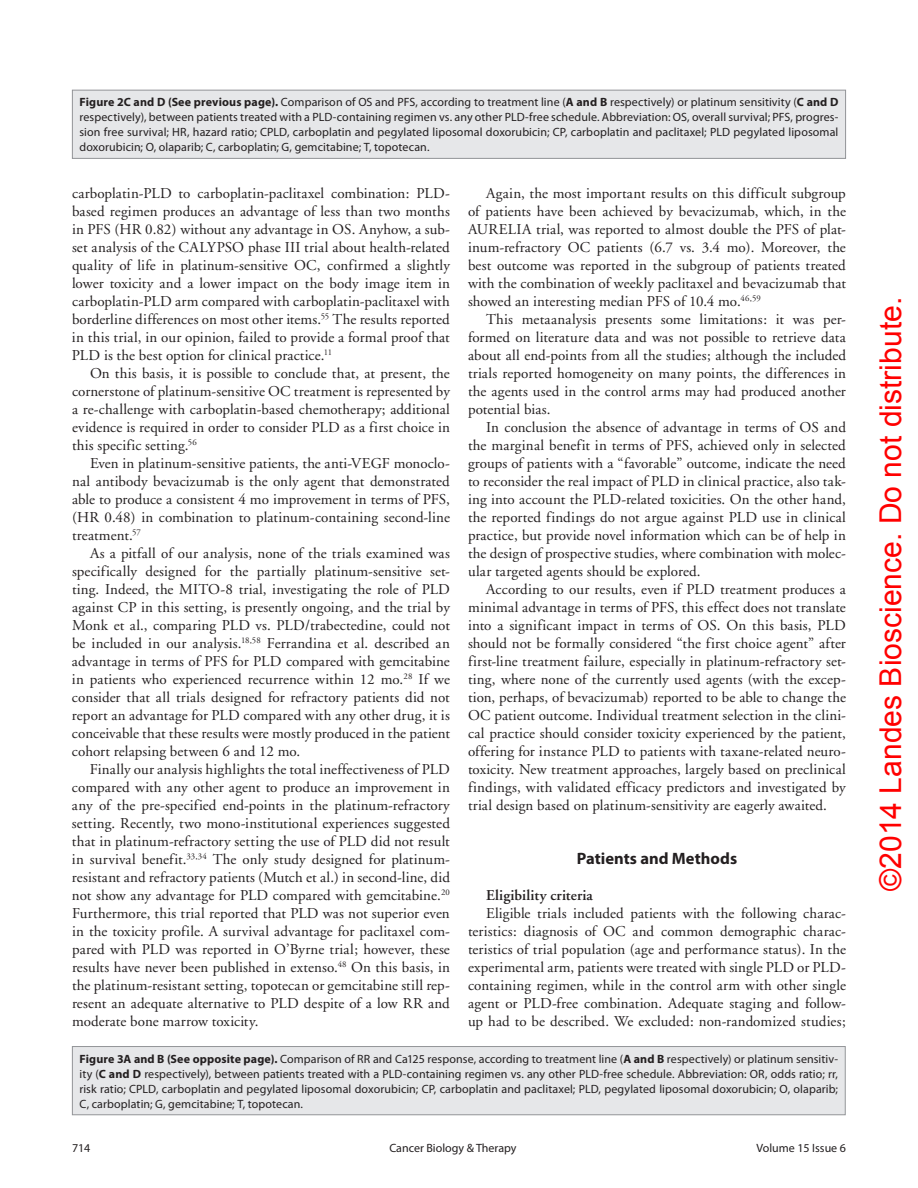
<style>
.page{position:relative;width:918px;height:1188px;background:#fff}
.page>*{position:absolute;margin:0;border:0;box-sizing:border-box;transform-origin:0 0}
.t1{font:30.15px "Arial";color:#f00}
.t2{font:700 16.5px "Myriad Pro";color:#231f20}
.t3{font:15px/18px "Adobe Garamond";letter-spacing:.005em;color:#231f20;text-align:justify}
.t4{font:600 15px "Adobe Garamond";letter-spacing:.01em;color:#231f20}
.t5{font:12px/15px "Myriad Pro";letter-spacing:.01em;color:#231f20;text-align:justify}
.s1{font-weight:700}
</style>
<div class="page">
<div style="left:72px;top:90px;width:774px;height:68px;background:#e6e7e9"></div>
<div style="left:72px;top:90px;width:774px;height:69px;border:1px solid #939598"></div>
<div style="left:72px;top:1047px;width:773px;height:68px;background:#e6e7e9"></div>
<div style="left:72px;top:1046px;width:774px;height:69px;border:1px solid #939598"></div>
<p class="t5" style="left:79px;top:95px;width:760px"><span class="s1">Figure 2C and D (See previous page).</span> Comparison of OS and PFS, according to treatment line (<span class="s1">A and B</span> respectively) or platinum sensitivity (<span class="s1">C and D </span>respectively), between patients treated with a PLD -containing regimen vs. any other PLD -free schedule. Abbreviation: OS, overall survival; PFS, progres&shy;sion free survival; HR, hazard ratio; CPLD , carboplatin and pegylated liposomal doxorubicin; CP, carboplatin and paclitaxel; PLD pegylated liposomal doxorubicin; O, olaparib; C, carboplatin; G, gemcitabine; T, topotecan.</p>
<p class="t3" style="left:72px;top:185px;width:380px">carboplatin-PLD to carboplatin-paclitaxel combination: PLD&shy;based regimen produces an advantage of less than two months in PFS (HR 0.82) without any advantage in OS. Anyhow, a sub&shy;set analysis of the CALYPSO phase III trial about health-related quality of life in platinum-sensitive OC, confirmed a slightly lower toxicity and a lower impact on the body image item in carboplatin-PLD arm compared with carboplatin-paclitaxel with borderline differences on most other items.<sup>55</sup> The results reported in this trial, in our opinion, failed to provide a formal proof that PLD is the best option for clinical practice.<sup>11</sup></p>
<p class="t3" style="left:72px;top:365px;width:379px;text-indent:18px">On this basis, it is possible to conclude that, at present, the cornerstone of platinum-sensitive OC treatment is represented by a re-challenge with carboplatin-based chemotherapy; additional evidence is required in order to consider PLD as a first choice in this specific setting.<sup>56</sup></p>
<p class="t3" style="left:72px;top:455px;width:379px;text-indent:18px">Even in platinum-sensitive patients, the anti-VEGF monoclo&shy;nal antibody bevacizumab is the only agent that demonstrated able to produce a consistent 4 mo improvement in terms of PFS, (HR 0.48) in combination to platinum-containing second-line treatment.<sup>57</sup></p>
<p class="t3" style="left:72px;top:545px;width:380px;text-indent:18px">As a pitfall of our analysis, none of the trials examined was specifically designed for the partially platinum-sensitive set&shy;ting. Indeed, the MITO-8 trial, investigating the role of PLD against CP in this setting, is presently ongoing, and the trial by Monk et al., comparing PLD vs. PLD/trabectedine, could not be included in our analysis.<sup>18,58</sup> Ferrandina et al. described an advantage in terms of PFS for PLD compared with gemcitabine in patients who experienced recurrence within 12 mo.<sup>28</sup> If we consider that all trials designed for refractory patients did not report an advantage for PLD compared with any other drug, it is conceivable that these results were mostly produced in the patient cohort relapsing between 6 and 12 mo.</p>
<p class="t3" style="left:72px;top:761px;width:380px;text-indent:18px">Finally our analysis highlights the total ineffectiveness of PLD compared with any other agent to produce an improvement in any of the pre-specified end-points in the platinum-refractory setting. Recently, two mono-institutional experiences suggested that in platinum-refractory setting the use of PLD did not result in survival benefit.<sup>33,34</sup> The only study designed for platinum&shy;resistant and refractory patients (Mutch et al.) in second-line, did not show any advantage for PLD compared with gemcitabine.<sup>20<br></sup>Furthermore, this trial reported that PLD was not superior even in the toxicity profile. A survival advantage for paclitaxel com&shy;pared with PLD was reported in O’Byrne trial; however, these results have never been published in extenso.<sup>48</sup> On this basis, in the platinum-resistant setting, topotecan or gemcitabine still rep&shy;resent an adequate alternative to PLD despite of a low RR and moderate bone marrow toxicity.</p>
<p class="t3" style="left:468px;top:185px;width:380px;text-indent:18px">Again, the most important results on this difficult subgroup of patients have been achieved by bevacizumab, which, in the AURELIA trial, was reported to almost double the PFS of plat&shy;inum-refractory OC patients (6.7 vs. 3.4 mo). Moreover, the best outcome was reported in the subgroup of patients treated with the combination of weekly paclitaxel and bevacizumab that showed an interesting median PFS of 10.4 mo.<sup>46,59</sup></p>
<p class="t3" style="left:468px;top:311px;width:380px;text-indent:18px">This metaanalysis presents some limitations: it was per&shy;formed on literature data and was not possible to retrieve data about all end-points from all the studies; although the included trials reported homogeneity on many points, the differences in the agents used in the control arms may had produced another potential bias.</p>
<p class="t3" style="left:468px;top:419px;width:380px;text-indent:18px">In conclusion the absence of advantage in terms of OS and the marginal benefit in terms of PFS, achieved only in selected groups of patients with a “favorable” outcome, indicate the need to reconsider the real impact of PLD in clinical practice, also tak&shy;ing into account the PLD-related toxicities. On the other hand, the reported findings do not argue against PLD use in clinical practice, but provide novel information which can be of help in the design of prospective studies, where combination with molec&shy;ular targeted agents should be explored.</p>
<p class="t3" style="left:468px;top:581px;width:380px;text-indent:18px">According to our results, even if PLD treatment produces a minimal advantage in terms of PFS, this effect does not translate into a significant impact in terms of OS. On this basis, PLD should not be formally considered “the first choice agent” after first-line treatment failure, especially in platinum-refractory set&shy;ting, where none of the currently used agents (with the excep&shy;tion, perhaps, of bevacizumab) reported to be able to change the OC patient outcome. Individual treatment selection in the clini&shy;cal practice should consider toxicity experienced by the patient, offering for instance PLD to patients with taxane-related neuro&shy;toxicity. New treatment approaches, largely based on preclinical findings, with validated efficacy predictors and investigated by trial design based on platinum-sensitivity are eagerly awaited.</p>
<p class="t2" style="left:577px;top:848px;width:162px">Patients and Methods</p>
<p class="t4" style="left:486px;top:887px;width:108px">Eligibility criteria</p>
<p class="t3" style="left:468px;top:905px;width:380px;text-indent:18px">Eligible trials included patients with the following charac&shy;teristics: diagnosis of OC and common demographic charac&shy;teristics of trial population (age and performance status). In the experimental arm, patients were treated with single PLD or PLD&shy;containing regimen, while in the control arm with other single agent or PLD-free combination. Adequate staging and follow&shy;up had to be described. We excluded: non-randomized studies;</p>
<p class="t5" style="left:79px;top:1051px;width:760px"><span class="s1">Figure 3A and B (See opposite page).</span> Comparison of RR and Ca125 response, according to treatment line (<span class="s1">A and B</span> respectively) or platinum sensitiv&shy;ity (<span class="s1">C and D</span> respectively), between patients treated with a PLD -containing regimen vs. any other PLD -free schedule. Abbreviation: OR, odds ratio; rr, risk ratio; CPLD , carboplatin and pegylated liposomal doxorubicin; CP, carboplatin and paclitaxel; PLD , pegylated liposomal doxorubicin; O, olaparib; C, carboplatin; G, gemcitabine; T, topotecan.</p>
<p class="t5" style="left:72px;top:1140px;width:20px">714</p>
<p class="t5" style="left:389px;top:1140px;width:129px">Cancer Biology &amp; Therapy</p>
<p class="t5" style="left:757px;top:1140px;width:91px">Volume 15 Issue 6</p>
<h1 class="t1" style="left:871px;top:891px;width:595px;rotate:-90deg">©2014 Landes Bioscience. Do not distribute.</h1>
</div>
